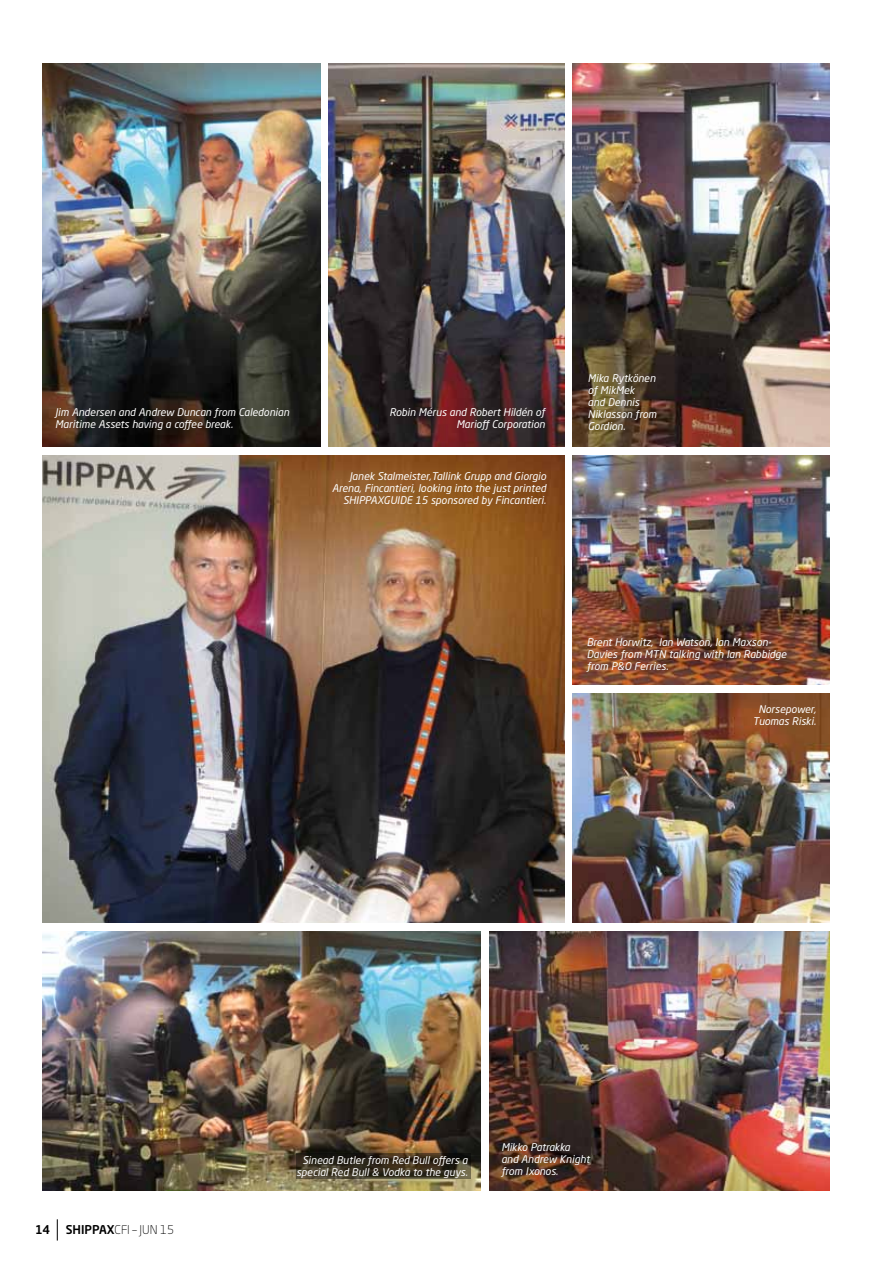
<style>
.page{position:relative;width:893px;height:1263px;background:#fff}
.page>*{position:absolute;margin:0;border:0;box-sizing:border-box;transform-origin:0 0}
.t1{font:300 12px "Neo Sans Std";color:#000}
.t2{font:500 12px "Neo Sans Std";color:#000}
.t3{font:italic 10.5px/12px "Neo Sans Std";color:#fff}
.s1{font-weight:500}
</style>
<div class="page">
<svg style="left:57px;top:1219px;width:1px;height:21px"></svg>
<img style="left:43px;top:931px;width:437px;height:260px">
<img style="left:489px;top:931px;width:340px;height:260px">
<img style="left:43px;top:455px;width:521px;height:468px">
<img style="left:573px;top:693px;width:256px;height:230px">
<img style="left:329px;top:64px;width:235px;height:382px">
<img style="left:573px;top:455px;width:256px;height:230px">
<img style="left:573px;top:64px;width:256px;height:382px">
<svg style="left:296px;top:1154px;width:174px;height:25px;background:#362f1f"></svg>
<img style="left:43px;top:64px;width:277px;height:382px">
<p class="t3" style="left:55px;top:406px;width:235px">Jim Andersen and Andrew Duncan from Caledonian<br>Maritime Assets having a coffee break.</p>
<p class="t3" style="left:390px;top:406px;width:157px;text-align:right">Robin Mérus and Robert Hildén of<br>Marioff Corporation</p>
<p class="t3" style="left:332px;top:470px;width:215px;text-align:right">Janek Stalmeister,Tallink Grupp and Giorgio<br>Arena, Fincantieri, looking into the just printed<br>SHIPPAXGUIDE 15 sponsored by Fincantieri.</p>
<p class="t3" style="left:588px;top:372px;width:70px">Mika Rytkönen of MikMek<br>and Dennis<br>Niklasson from<br>Gordion.</p>
<p class="t3" style="left:587px;top:636px;width:201px">Brent Horwitz, Ian Watson, Ian Maxson-<br>Davies from MTN talking with Ian Rabbidge from P&amp;O Ferries.</p>
<p class="t3" style="left:753px;top:703px;width:65px;text-align:center">Norsepower,<br>Tuomas Riski.</p>
<p class="t2" style="left:35px;top:1222px;width:17px">14</p>
<p class="t1" style="left:66px;top:1222px;width:110px"><span class="s1">SHIPPAX</span>CFI – JUN 15</p>
<p class="t3" style="left:296px;top:1154px;width:173px;text-align:center">Sinead Butler from Red Bull offers a special Red Bull &amp; Vodka to the guys.</p>
<p class="t3" style="left:501px;top:1141px;width:90px">Mikko Patrakka and Andrew Knight from Ixonos.</p>
</div>
